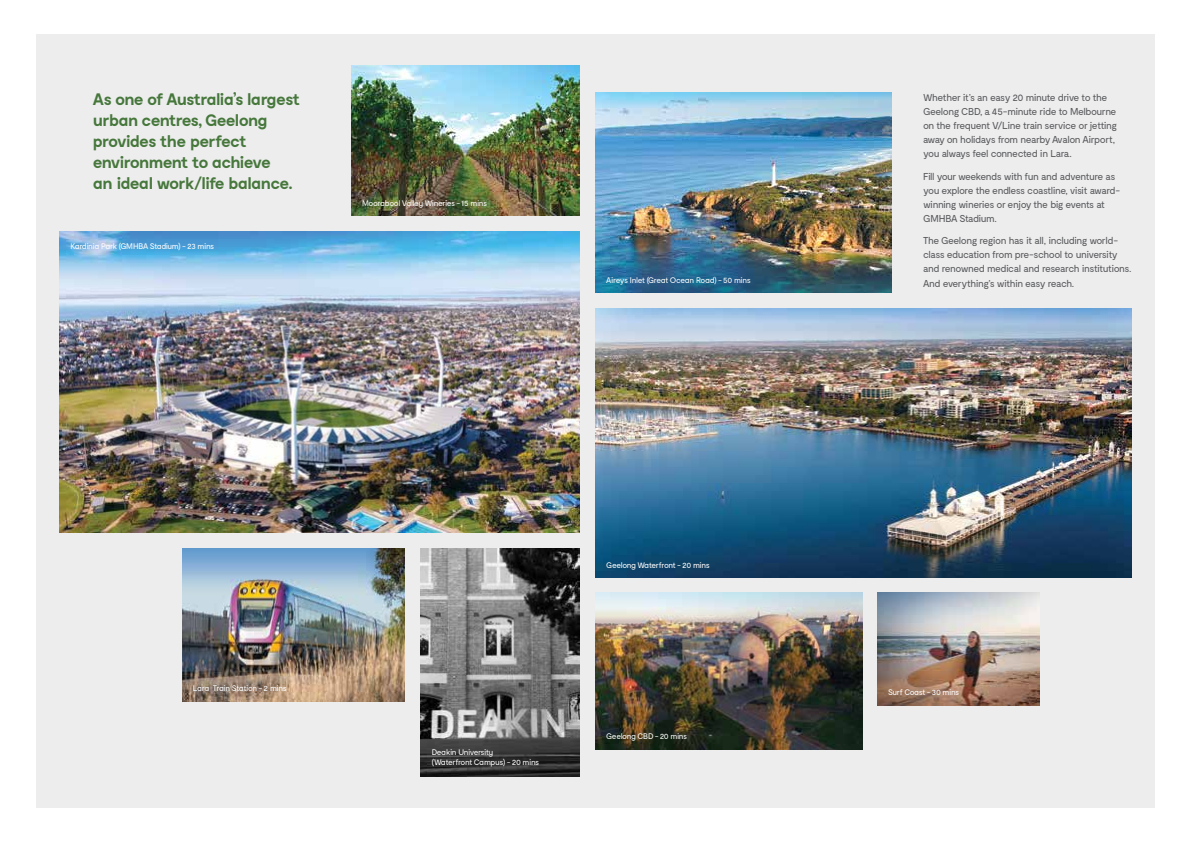
<style>
.page{position:relative;width:1191px;height:842px;background:#fff}
.page>*{position:absolute;margin:0;border:0;box-sizing:border-box;transform-origin:0 0}
.t1{font:700 16.6px/21.1px "Moderat";letter-spacing:-.05em;color:#46773b}
.t2{font:10px/14.1px "Moderat";letter-spacing:-.05em;color:#58595b}
.t3{font:8.1px/10.3px "Moderat";letter-spacing:-.05em;color:#fff}
.t4{font:8.1px "Moderat";letter-spacing:-.075em;color:#fff}
</style>
<div class="page">
<div style="left:36px;top:34px;width:1119px;height:774px;background:#ededee"></div>
<img style="left:351px;top:65px;width:228px;height:151px">
<img style="left:60px;top:232px;width:519px;height:301px">
<img style="left:595px;top:93px;width:296px;height:200px">
<img style="left:182px;top:549px;width:223px;height:152px">
<img style="left:595px;top:593px;width:267px;height:156px">
<img style="left:595px;top:309px;width:536px;height:269px">
<img style="left:421px;top:549px;width:158px;height:228px">
<img style="left:877px;top:593px;width:162px;height:113px">
<h1 class="t1" style="left:93px;top:89px;width:209px">As one of Australia’s largest urban centres, Geelong provides the perfect environment to achieve<br>an ideal work/life balance.</h1>
<p class="t2" style="left:923px;top:91px;width:195px">Whether it’s an easy 20 minute drive to the Geelong CBD, a 45-minute ride to Melbourne on the frequent V/Line train service or jetting away on holidays from nearby Avalon Airport, you always feel connected in Lara.</p>
<p class="t2" style="left:923px;top:169px;width:199px">Fill your weekends with fun and adventure as you explore the endless coastline, visit award&shy;winning wineries or enjoy the big events at GMHBA Stadium.</p>
<p class="t2" style="left:923px;top:234px;width:210px">The Geelong region has it all, including world&shy;class education from pre-school to university and renowned medical and research institutions.<br>And everything’s within easy reach.</p>
<p class="t3" style="left:362px;top:198px;width:127px">Moorabool Valley Wineries - 15 mins</p>
<p class="t3" style="left:70px;top:242px;width:145px">Kardinia Park (GMHBA Stadium) - 23 mins</p>
<p class="t3" style="left:606px;top:275px;width:146px">Aireys Inlet (Great Ocean Road) - 50 mins</p>
<p class="t4" style="left:193px;top:684px;width:95px">Lara Train Station - 2 mins</p>
<p class="t3" style="left:432px;top:747px;width:109px">Deakin University<br>(Waterfront Campus) - 20 mins</p>
<p class="t3" style="left:606px;top:560px;width:105px">Geelong Waterfront - 20 mins</p>
<p class="t3" style="left:606px;top:731px;width:83px">Geelong CBD - 20 mins</p>
<p class="t3" style="left:888px;top:688px;width:73px">Surf Coast - 30 mins</p>
</div>
